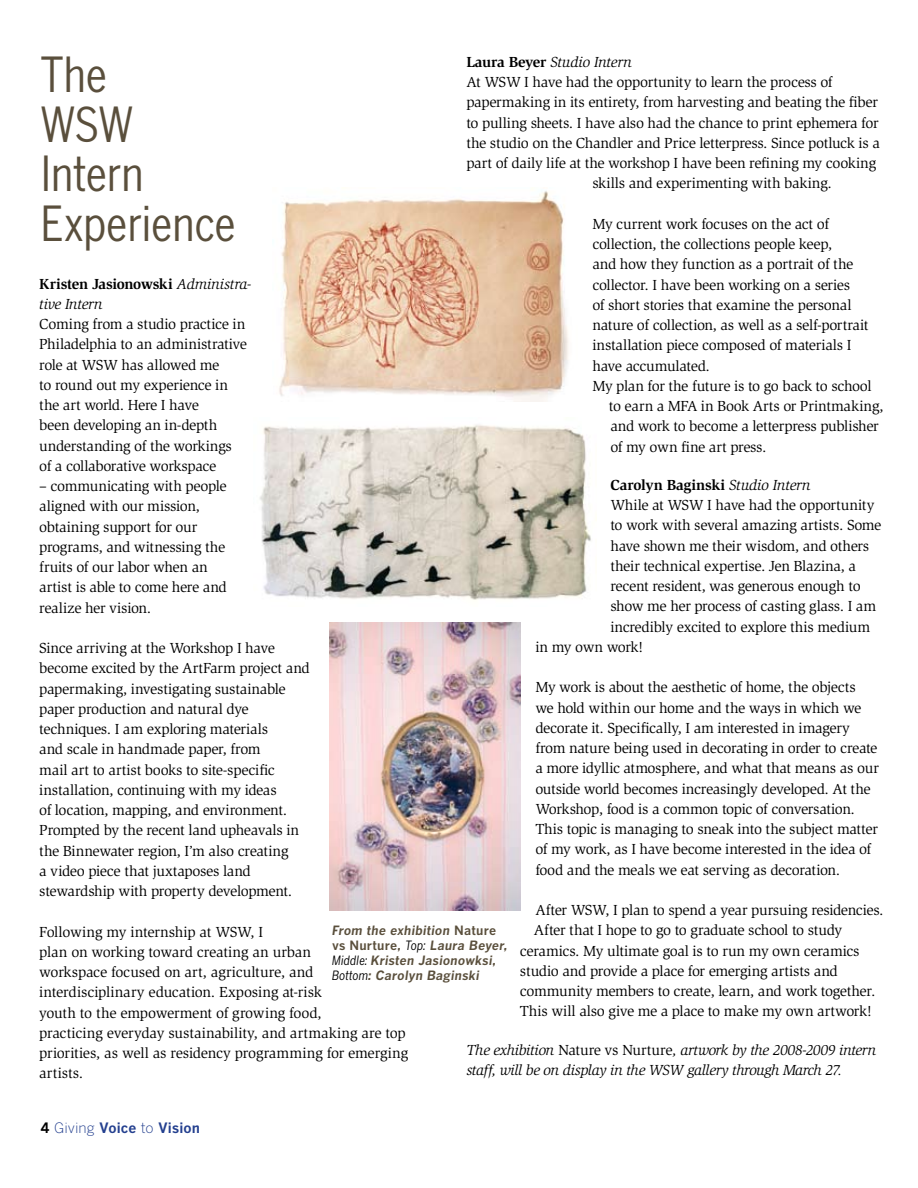
<style>
.page{position:relative;width:918px;height:1188px;background:#fff}
.page>*{position:absolute;margin:0;border:0;box-sizing:border-box;transform-origin:0 0}
.t1{font:48px/49.5px "Benton Gothic Cond";letter-spacing:-.01em;color:#5a4f3c}
.t2{font:15px/20.2px "Slimbach";letter-spacing:-.02em;color:#000}
.t3{font:italic 15px/20.2px "Slimbach";letter-spacing:-.03em;color:#000}
.t4{font:700 15px "Slimbach";letter-spacing:-.005em;color:#000}
.t5{font:700 14.25px "Benton Gothic";letter-spacing:.01em;color:#24408f}
.t6{font:italic 700 12.75px/15px "Benton Gothic";letter-spacing:.01em;color:#5a4f3c}
.s1{font-weight:700;font-style:normal}
.s2{font-weight:400;font-style:italic}
.s3{font-style:normal}
.s4{font-family:"Benton Gothic Cond";font-weight:400;color:#000}
.s5{font-weight:300}
</style>
<div class="page">
<img style="left:279px;top:191px;width:290px;height:211px">
<img style="left:329px;top:622px;width:192px;height:288px">
<img style="left:259px;top:425px;width:338px;height:175px">
<p class="t3" style="left:466px;top:52px;width:167px"><span class="s1">Laura Beyer</span> Studio Intern</p>
<p class="t2" style="left:466px;top:72px;width:368px">At WSW I have had the opportunity to learn the process of</p>
<p class="t2" style="left:466px;top:92px;width:413px">papermaking in its entirety, from harvesting and beating the fiber</p>
<p class="t2" style="left:466px;top:113px;width:414px">to pulling sheets. I have also had the chance to print ephemera for</p>
<p class="t2" style="left:466px;top:133px;width:415px">the studio on the Chandler and Price letterpress. Since potluck is a</p>
<p class="t2" style="left:466px;top:153px;width:411px">part of daily life at the workshop I have been refining my cooking</p>
<p class="t2" style="left:592px;top:173px;width:241px">skills and experimenting with baking.</p>
<p class="t2" style="left:592px;top:214px;width:238px">My current work focuses on the act of</p>
<p class="t2" style="left:592px;top:234px;width:241px">collection, the collections people keep,</p>
<p class="t2" style="left:592px;top:254px;width:262px">and how they function as a portrait of the</p>
<p class="t2" style="left:592px;top:275px;width:259px">collector. I have been working on a series</p>
<p class="t2" style="left:592px;top:295px;width:261px">of short stories that examine the personal</p>
<p class="t2" style="left:592px;top:315px;width:278px">nature of collection, as well as a self-portrait</p>
<p class="t2" style="left:592px;top:335px;width:261px">installation piece composed of materials I</p>
<p class="t2" style="left:592px;top:356px;width:119px">have accumulated.</p>
<p class="t2" style="left:592px;top:376px;width:281px">My plan for the future is to go back to school</p>
<p class="t2" style="left:609px;top:396px;width:276px">to earn a MFA in Book Arts or Printmaking,</p>
<p class="t2" style="left:610px;top:416px;width:270px">and work to become a letterpress publisher</p>
<p class="t2" style="left:610px;top:437px;width:158px">of my own fine art press.</p>
<p class="t4" style="left:610px;top:476px;width:202px">Carolyn Baginski <span class="s2">Studio Intern</span></p>
<p class="t2" style="left:610px;top:495px;width:266px">While at WSW I have had the opportunity</p>
<p class="t2" style="left:610px;top:515px;width:273px">to work with several amazing artists. Some</p>
<p class="t2" style="left:610px;top:536px;width:260px">have shown me their wisdom, and others</p>
<p class="t2" style="left:610px;top:556px;width:247px">their technical expertise. Jen Blazina, a</p>
<p class="t2" style="left:610px;top:576px;width:252px">recent resident, was generous enough to</p>
<p class="t2" style="left:610px;top:596px;width:267px">show me her process of casting glass. I am</p>
<p class="t2" style="left:610px;top:617px;width:261px">incredibly excited to explore this medium</p>
<p class="t2" style="left:535px;top:637px;width:110px">in my own work!</p>
<p class="t2" style="left:535px;top:677px;width:345px">My work is about the aesthetic of home, the objects<br>we hold within our home and the ways in which we decorate it. Specifically, I am interested in imagery from nature being used in decorating in order to create a more idyllic atmosphere, and what that means as our outside world becomes increasingly developed. At the Workshop, food is a common topic of conversation.<br>This topic is managing to sneak into the subject matter of my work, as I have become interested in the idea of food and the meals we eat serving as decoration.</p>
<p class="t2" style="left:535px;top:900px;width:350px">After WSW, I plan to spend a year pursuing residencies.</p>
<p class="t2" style="left:534px;top:920px;width:310px">After that I hope to go to graduate school to study</p>
<p class="t2" style="left:520px;top:941px;width:341px">ceramics. My ultimate goal is to run my own ceramics</p>
<p class="t2" style="left:520px;top:961px;width:319px">studio and provide a place for emerging artists and</p>
<p class="t2" style="left:520px;top:981px;width:357px">community members to create, learn, and work together.</p>
<p class="t2" style="left:520px;top:1001px;width:354px">This will also give me a place to make my own artwork!</p>
<p class="t3" style="left:466px;top:1041px;width:411px;line-height:19.5px">The exhibition <span class="s3">Nature vs Nurture</span>, artwork by the 2008-2009 intern staff, will be on display in the WSW gallery through March 27.</p>
<h1 class="t1" style="left:40px;top:49px;width:197px">The<br>WSW<br>Intern<br>Experience</h1>
<p class="t3" style="left:39px;top:274px;width:213px"><span class="s1">Kristen Jasionowski</span> Administra&shy;tive Intern</p>
<p class="t2" style="left:39px;top:314px;width:209px">Coming from a studio practice in<br>Philadelphia to an administrative role at WSW has allowed me<br>to round out my experience in the art world. Here I have<br>been developing an in-depth understanding of the workings of a collaborative workspace</p>
<p class="t2" style="left:39px;top:476px;width:189px">– communicating with people aligned with our mission, obtaining support for our programs, and witnessing the fruits of our labor when an artist is able to come here and realize her vision.</p>
<p class="t2" style="left:39px;top:638px;width:272px">Since arriving at the Workshop I have become excited by the ArtFarm project and papermaking, investigating sustainable paper production and natural dye techniques. I am exploring materials<br>and scale in handmade paper, from<br>mail art to artist books to site-specific installation, continuing with my ideas<br>of location, mapping, and environment.<br>Prompted by the recent land upheavals in the Binnewater region, I’m also creating<br>a video piece that juxtaposes land stewardship with property development.</p>
<p class="t2" style="left:39px;top:922px;width:370px">Following my internship at WSW, I<br>plan on working toward creating an urban<br>workspace focused on art, agriculture, and interdisciplinary education. Exposing at-risk<br>youth to the empowerment of growing food,<br>practicing everyday sustainability, and artmaking are top priorities, as well as residency programming for emerging artists.</p>
<p class="t6" style="left:332px;top:923px;width:177px">From the exhibition <span class="s3">Nature vs Nurture</span>, <span class="s4">Top:</span> Laura Beyer,<br><span class="s4">Middle:</span> Kristen Jasionowksi,<br><span class="s4">Bottom</span>: Carolyn Baginski</p>
<p class="t5" style="left:54px;top:1118px;width:147px"><span class="s5">Giving</span> Voice <span class="s5">to</span> Vision</p>
</div>
